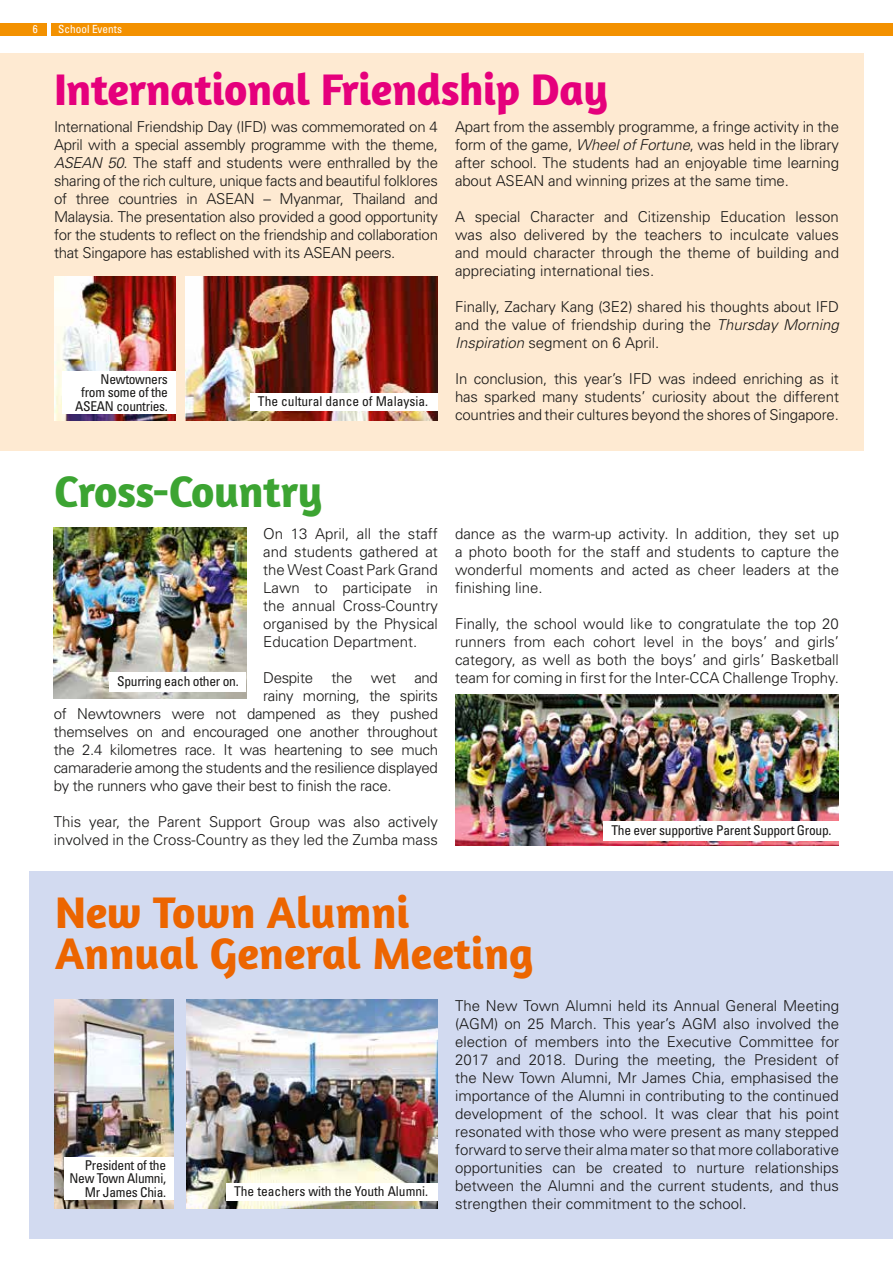
<style>
.page{position:relative;width:893px;height:1263px;background:#fff}
.page>*{position:absolute;margin:0;border:0;box-sizing:border-box;transform-origin:0 0}
.t1{font:700 45px/40.5px "Amaranth";color:#ec6500}
.t2{font:700 45px "Amaranth";letter-spacing:-.01em;color:#e5007c}
.t3{font:700 45px "Amaranth";letter-spacing:-.01em;color:#3ca432}
.t4{font:300 15px/18px "Univers";letter-spacing:-.01em;color:#181716;text-align:justify}
.t5{font:condensed 13.5px/13.5px "Univers";letter-spacing:-.02em;color:#181716;text-align:right}
.t6{font:condensed 13.5px "Univers";color:#181716}
.t7{font:condensed 11.25px "Univers";color:#fff}
.s1{font-style:italic}
</style>
<div class="page">
<div style="left:0;top:54px;width:863px;height:397px;background:#feead2"></div>
<div style="left:30px;top:872px;width:863px;height:367px;background:#d2daf0"></div>
<div style="left:51px;top:23px;width:842px;height:13px;background:#f39100"></div>
<div style="left:0;top:23px;width:47px;height:13px;background:#f39100"></div>
<img style="left:54px;top:276px;width:121px;height:144px">
<img style="left:186px;top:276px;width:252px;height:144px">
<img style="left:54px;top:999px;width:120px;height:210px">
<img style="left:186px;top:999px;width:252px;height:210px">
<div style="left:226px;top:1183px;width:212px;height:17px;background:#fff"></div>
<div style="left:62px;top:371px;width:113px;height:43px;background:#fff"></div>
<div style="left:64px;top:1157px;width:110px;height:43px;background:#fff"></div>
<img style="left:53px;top:527px;width:193px;height:171px">
<div style="left:110px;top:672px;width:136px;height:19px;background:#fff"></div>
<div style="left:250px;top:394px;width:188px;height:17px;background:#fff"></div>
<img style="left:455px;top:694px;width:384px;height:151px">
<div style="left:604px;top:821px;width:235px;height:19px;background:#fff"></div>
<p class="t7" style="left:33px;top:22px;width:6px">6</p>
<p class="t7" style="left:58px;top:22px;width:65px">School Events</p>
<h1 class="t2" style="left:54px;top:61px;width:556px">International Friendship Day</h1>
<p class="t4" style="left:54px;top:118px;width:385px">International Friendship Day (IFD) was commemorated on 4<br>April with a special assembly programme with the theme, <span class="s1">ASEAN 50</span>. The staff and students were enthralled by the sharing of the rich culture, unique facts and beautiful folklores of three countries in ASEAN – Myanmar, Thailand and Malaysia. The presentation also provided a good opportunity for the students to reflect on the friendship and collaboration that Singapore has established with its ASEAN peers.</p>
<p class="t4" style="left:455px;top:118px;width:385px">Apart from the assembly programme, a fringe activity in the form of the game, <span class="s1">Wheel of Fortune</span>, was held in the library after school. The students had an enjoyable time learning about ASEAN and winning prizes at the same time.</p>
<p class="t4" style="left:455px;top:208px;width:385px">A special Character and Citizenship Education lesson was also delivered by the teachers to inculcate values and mould character through the theme of building and appreciating international ties.</p>
<p class="t4" style="left:455px;top:298px;width:385px">Finally, Zachary Kang (3E2) shared his thoughts about IFD and the value of friendship during the <span class="s1">Thursday Morning Inspiration</span> segment on 6 April.</p>
<p class="t4" style="left:455px;top:370px;width:385px">In conclusion, this year’s IFD was indeed enriching as it has sparked many students’ curiosity about the different countries and their cultures beyond the shores of Singapore.</p>
<p class="t5" style="left:75px;top:372px;width:94px">Newtowners from some of the<br>ASEAN countries.</p>
<p class="t6" style="left:258px;top:393px;width:172px">The cultural dance of Malaysia.</p>
<h1 class="t3" style="left:54px;top:463px;width:270px">Cross-Country</h1>
<p class="t4" style="left:263px;top:525px;width:176px">On 13 April, all the staff and students gathered at the West Coast Park Grand Lawn to participate in the annual Cross-Country organised by the Physical Education Department.</p>
<p class="t4" style="left:263px;top:669px;width:176px">Despite the wet and</p>
<p class="t4" style="left:263px;top:687px;width:176px">rainy morning, the spirits</p>
<p class="t4" style="left:54px;top:705px;width:386px">of Newtowners were not dampened as they pushed</p>
<p class="t4" style="left:54px;top:723px;width:386px">themselves on and encouraged one another throughout</p>
<p class="t4" style="left:54px;top:741px;width:386px">the 2.4 kilometres race. It was heartening to see much</p>
<p class="t4" style="left:54px;top:759px;width:386px">camaraderie among the students and the resilience displayed</p>
<p class="t4" style="left:54px;top:777px;width:339px">by the runners who gave their best to finish the race.</p>
<p class="t4" style="left:54px;top:813px;width:386px">This year, the Parent Support Group was also actively involved in the Cross-Country as they led the Zumba mass</p>
<p class="t5" style="left:117px;top:674px;width:123px">Spurring each other on.</p>
<p class="t4" style="left:455px;top:525px;width:385px">dance as the warm-up activity. In addition, they set up a photo booth for the staff and students to capture the wonderful moments and acted as cheer leaders at the finishing line.</p>
<p class="t4" style="left:455px;top:615px;width:385px">Finally, the school would like to congratulate the top 20 runners from each cohort level in the boys’ and girls’ category, as well as both the boys’ and girls’ Basketball team for coming in first for the Inter-CCA Challenge Trophy.</p>
<p class="t5" style="left:611px;top:823px;width:222px">The ever supportive Parent Support Group.</p>
<h1 class="t1" style="left:55px;top:891px;width:480px">New Town Alumni<br>Annual General Meeting</h1>
<p class="t5" style="left:69px;top:1158px;width:98px">President of the<br>New Town Alumni,<br>Mr James Chia.</p>
<p class="t6" style="left:234px;top:1182px;width:196px">The teachers with the Youth Alumni.</p>
<p class="t4" style="left:455px;top:997px;width:385px">The New Town Alumni held its Annual General Meeting (AGM) on 25 March. This year’s AGM also involved the election of members into the Executive Committee for 2017 and 2018. During the meeting, the President of the New Town Alumni, Mr James Chia, emphasised the importance of the Alumni in contributing to the continued development of the school. It was clear that his point resonated with those who were present as many stepped forward to serve their alma mater so that more collaborative opportunities can be created to nurture relationships between the Alumni and the current students, and thus strengthen their commitment to the school.</p>
</div>
